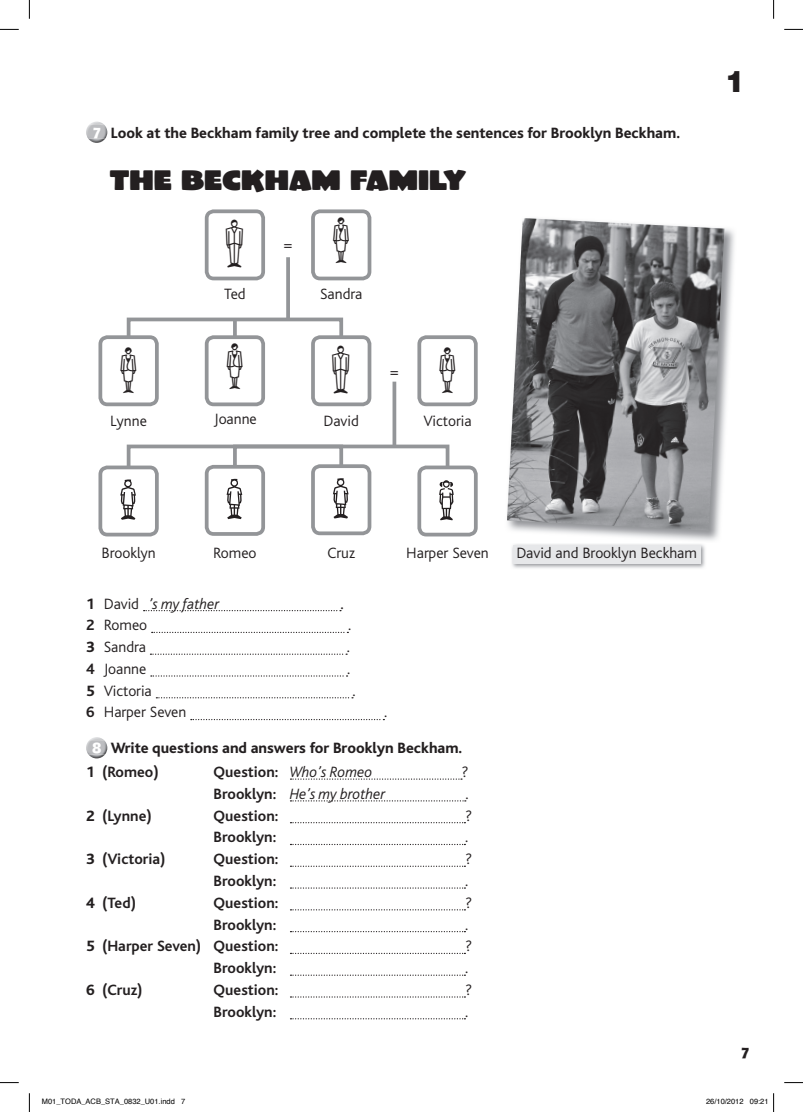
<style>
.page{position:relative;width:803px;height:1112px;background:#fff}
.page>*{position:absolute;margin:0;border:0;box-sizing:border-box;transform-origin:0 0}
.t1{font:900 30px "Helvetica Neue LT Std";color:#231f20}
.t2{font:28.62px "El Grande";color:#231f20}
.t3{font:300 15.62px "Bliss";color:#231f20}
.t4{font:700 15.62px "Bliss";color:#231f20}
.t5{font:800 15.62px/23.5px "Bliss";color:#231f20}
.t6{font:italic 300 15.62px "Bliss";color:#231f20}
.t7{font:15.62px "Bliss";color:#231f20}
.t8{font:13.75px "Ad Lib BT";color:#231f20}
.t9{font:7.5px "Helvetica";color:#000}
.s1{font-family:"Ad Lib BT";font-weight:400;font-size:13.75px;color:#fff}
.s2{font-weight:800;font-style:normal}
.s3{font-style:normal}
.s4{font-weight:700}
.s5{font-weight:800}
.s6{font-weight:700;font-style:normal}
</style>
<div class="page">
<img style="left:89px;top:122px;width:15px;height:3px">
<img style="left:88px;top:139px;width:17px;height:4px">
<img style="left:86px;top:125px;width:21px;height:14px">
<div style="left:233px;top:444px;width:216px;height:41px;border:4px solid #939598"></div>
<div style="left:127px;top:444px;width:216px;height:41px;border:4px solid #939598"></div>
<div style="left:127px;top:317px;width:216px;height:39px;border:4px solid #939598"></div>
<svg style="left:233px;top:319px;width:4px;height:16px"></svg>
<svg style="left:392px;top:381px;width:4px;height:65px"></svg>
<svg style="left:286px;top:257px;width:4px;height:62px"></svg>
<div style="left:205px;top:209px;width:60px;height:71px;border:4px solid #939598;border-radius:7px"></div>
<div style="left:100px;top:337px;width:57px;height:67px;background:#fff;border-radius:7px"></div>
<div style="left:98px;top:335px;width:61px;height:71px;border:4px solid #939598;border-radius:7px"></div>
<div style="left:417px;top:335px;width:61px;height:71px;border:4px solid #939598;border-radius:7px"></div>
<div style="left:313px;top:337px;width:56px;height:67px;background:#fff;border-radius:7px"></div>
<div style="left:311px;top:335px;width:60px;height:71px;border:4px solid #939598;border-radius:7px"></div>
<div style="left:313px;top:466px;width:56px;height:67px;background:#fff;border-radius:7px"></div>
<div style="left:311px;top:464px;width:60px;height:71px;border:4px solid #939598;border-radius:7px"></div>
<div style="left:207px;top:466px;width:56px;height:68px;background:#fff;border-radius:7px"></div>
<div style="left:205px;top:465px;width:60px;height:70px;border:4px solid #939598;border-radius:7px"></div>
<div style="left:100px;top:467px;width:57px;height:67px;background:#fff;border-radius:7px"></div>
<div style="left:98px;top:465px;width:61px;height:71px;border:4px solid #939598;border-radius:7px"></div>
<div style="left:419px;top:467px;width:57px;height:67px;background:#fff;border-radius:7px"></div>
<div style="left:417px;top:465px;width:61px;height:71px;border:4px solid #939598;border-radius:7px"></div>
<div style="left:311px;top:209px;width:60px;height:71px;border:4px solid #939598;border-radius:7px"></div>
<div style="left:207px;top:337px;width:56px;height:67px;background:#fff;border-radius:7px"></div>
<div style="left:205px;top:335px;width:60px;height:71px;border:4px solid #939598;border-radius:7px"></div>
<img style="left:512px;top:544px;width:193px;height:24px">
<div style="left:513px;top:545px;width:187px;height:18px;background:#e6e7e9"></div>
<img style="left:514px;top:228px;width:221px;height:313px">
<img style="left:507px;top:218px;width:217px;height:312px">
<svg style="left:144px;top:610px;width:197px;height:1px"></svg>
<svg style="left:152px;top:631px;width:196px;height:2px"></svg>
<svg style="left:150px;top:653px;width:197px;height:1px"></svg>
<svg style="left:151px;top:675px;width:196px;height:1px"></svg>
<svg style="left:156px;top:697px;width:197px;height:1px"></svg>
<svg style="left:191px;top:719px;width:193px;height:1px"></svg>
<svg style="left:290px;top:778px;width:172px;height:1px"></svg>
<svg style="left:290px;top:800px;width:176px;height:1px"></svg>
<svg style="left:290px;top:822px;width:175px;height:1px"></svg>
<svg style="left:290px;top:843px;width:175px;height:1px"></svg>
<svg style="left:290px;top:865px;width:175px;height:1px"></svg>
<svg style="left:290px;top:887px;width:175px;height:1px"></svg>
<svg style="left:290px;top:909px;width:175px;height:1px"></svg>
<svg style="left:290px;top:931px;width:175px;height:1px"></svg>
<svg style="left:290px;top:952px;width:175px;height:1px"></svg>
<svg style="left:290px;top:974px;width:175px;height:1px"></svg>
<svg style="left:290px;top:996px;width:175px;height:1px"></svg>
<svg style="left:290px;top:1018px;width:175px;height:1px"></svg>
<img style="left:90px;top:737px;width:14px;height:3px">
<img style="left:88px;top:754px;width:17px;height:4px">
<img style="left:86px;top:740px;width:21px;height:14px">
<svg style="left:0;top:29px;width:19px;height:1px"></svg>
<svg style="left:784px;top:29px;width:19px;height:1px"></svg>
<svg style="left:0;top:1082px;width:19px;height:1px"></svg>
<svg style="left:784px;top:1082px;width:19px;height:1px"></svg>
<svg style="left:29px;top:0;width:1px;height:19px"></svg>
<svg style="left:29px;top:1093px;width:1px;height:18px"></svg>
<svg style="left:773px;top:0;width:1px;height:19px"></svg>
<svg style="left:773px;top:1093px;width:1px;height:18px"></svg>
<p class="t5" style="left:92px;top:121px;width:590px"><span class="s1">7</span> Look at the Beckham family tree and complete the sentences for Brooklyn Beckham.</p>
<h2 class="t2" style="left:110px;top:162px;width:358px">THE BECKHAM FAMILY</h2>
<p class="t3" style="left:224px;top:285px;width:23px">Ted</p>
<p class="t3" style="left:283px;top:237px;width:11px">=</p>
<p class="t3" style="left:320px;top:285px;width:44px">Sandra</p>
<p class="t3" style="left:110px;top:412px;width:38px">Lynne</p>
<p class="t3" style="left:214px;top:411px;width:44px">Joanne</p>
<p class="t3" style="left:324px;top:412px;width:37px">David</p>
<p class="t3" style="left:389px;top:363px;width:11px">=</p>
<p class="t3" style="left:423px;top:412px;width:50px">Victoria</p>
<h1 class="t1" style="left:725px;top:63px;width:22px">1</h1>
<p class="t3" style="left:101px;top:544px;width:56px">Brooklyn</p>
<p class="t3" style="left:213px;top:544px;width:45px">Romeo</p>
<p class="t3" style="left:327px;top:544px;width:29px">Cruz</p>
<p class="t3" style="left:406px;top:544px;width:84px">Harper Seven</p>
<p class="t6" style="left:86px;top:595px;width:135px"><span class="s2">1</span> <span class="s3">David</span> ’s my father</p>
<p class="t7" style="left:341px;top:595px;width:5px">.</p>
<p class="t3" style="left:86px;top:616px;width:63px"><span class="s4">2</span> Romeo</p>
<p class="t3" style="left:348px;top:616px;width:5px">.</p>
<p class="t3" style="left:86px;top:638px;width:61px"><span class="s5">3</span> Sandra</p>
<p class="t3" style="left:347px;top:638px;width:5px">.</p>
<p class="t3" style="left:86px;top:660px;width:62px"><span class="s4">4</span> Joanne</p>
<p class="t3" style="left:347px;top:660px;width:5px">.</p>
<p class="t3" style="left:86px;top:682px;width:67px"><span class="s5">5</span> Victoria</p>
<p class="t3" style="left:353px;top:682px;width:5px">.</p>
<p class="t3" style="left:86px;top:704px;width:102px"><span class="s4">6</span> Harper Seven</p>
<p class="t3" style="left:384px;top:704px;width:5px">.</p>
<p class="t5" style="left:86px;top:736px;width:378px;text-indent:6px"><span class="s1">8</span> Write questions and answers for Brooklyn Beckham.<br>1 <span class="s4">(Romeo)</span></p>
<p class="t6" style="left:214px;top:763px;width:160px"><span class="s6">Question:</span> Who’s Romeo</p>
<p class="t3" style="left:462px;top:763px;width:9px">?</p>
<p class="t6" style="left:214px;top:785px;width:173px"><span class="s6">Brooklyn:</span> He’s my brother</p>
<p class="t3" style="left:465px;top:785px;width:5px">.</p>
<p class="t4" style="left:86px;top:807px;width:67px"><span class="s5">2</span> (Lynne)</p>
<p class="t4" style="left:214px;top:807px;width:66px">Question:</p>
<p class="t3" style="left:465px;top:807px;width:9px">?</p>
<p class="t4" style="left:214px;top:828px;width:64px">Brooklyn:</p>
<p class="t3" style="left:465px;top:828px;width:5px">.</p>
<p class="t4" style="left:86px;top:850px;width:81px"><span class="s5">3</span> (Victoria)</p>
<p class="t4" style="left:214px;top:850px;width:66px">Question:</p>
<p class="t3" style="left:465px;top:850px;width:9px">?</p>
<p class="t4" style="left:214px;top:872px;width:64px">Brooklyn:</p>
<p class="t3" style="left:465px;top:872px;width:5px">.</p>
<p class="t4" style="left:86px;top:894px;width:52px"><span class="s5">4</span> (Ted)</p>
<p class="t4" style="left:214px;top:894px;width:66px">Question:</p>
<p class="t3" style="left:465px;top:894px;width:9px">?</p>
<p class="t4" style="left:214px;top:916px;width:64px">Brooklyn:</p>
<p class="t3" style="left:465px;top:915px;width:5px">.</p>
<p class="t4" style="left:86px;top:937px;width:194px"><span class="s5">5</span> (Harper Seven) Question:</p>
<p class="t3" style="left:465px;top:937px;width:9px">?</p>
<p class="t4" style="left:214px;top:959px;width:64px">Brooklyn:</p>
<p class="t3" style="left:465px;top:959px;width:5px">.</p>
<p class="t4" style="left:86px;top:981px;width:58px"><span class="s5">6</span> (Cruz)</p>
<p class="t4" style="left:214px;top:981px;width:66px">Question:</p>
<p class="t3" style="left:465px;top:981px;width:9px">?</p>
<p class="t4" style="left:214px;top:1003px;width:64px">Brooklyn:</p>
<p class="t3" style="left:465px;top:1002px;width:5px">.</p>
<p class="t3" style="left:516px;top:544px;width:182px">David and Brooklyn Beckham</p>
<p class="t8" style="left:740px;top:1043px;width:11px">7</p>
<p class="t9" style="left:42px;top:1095px;width:145px">M01_TODA_ACB_STA_0832_U01.indd 7</p>
<p class="t9" style="left:706px;top:1095px;width:64px">26/10/2012 09:21</p>
</div>
